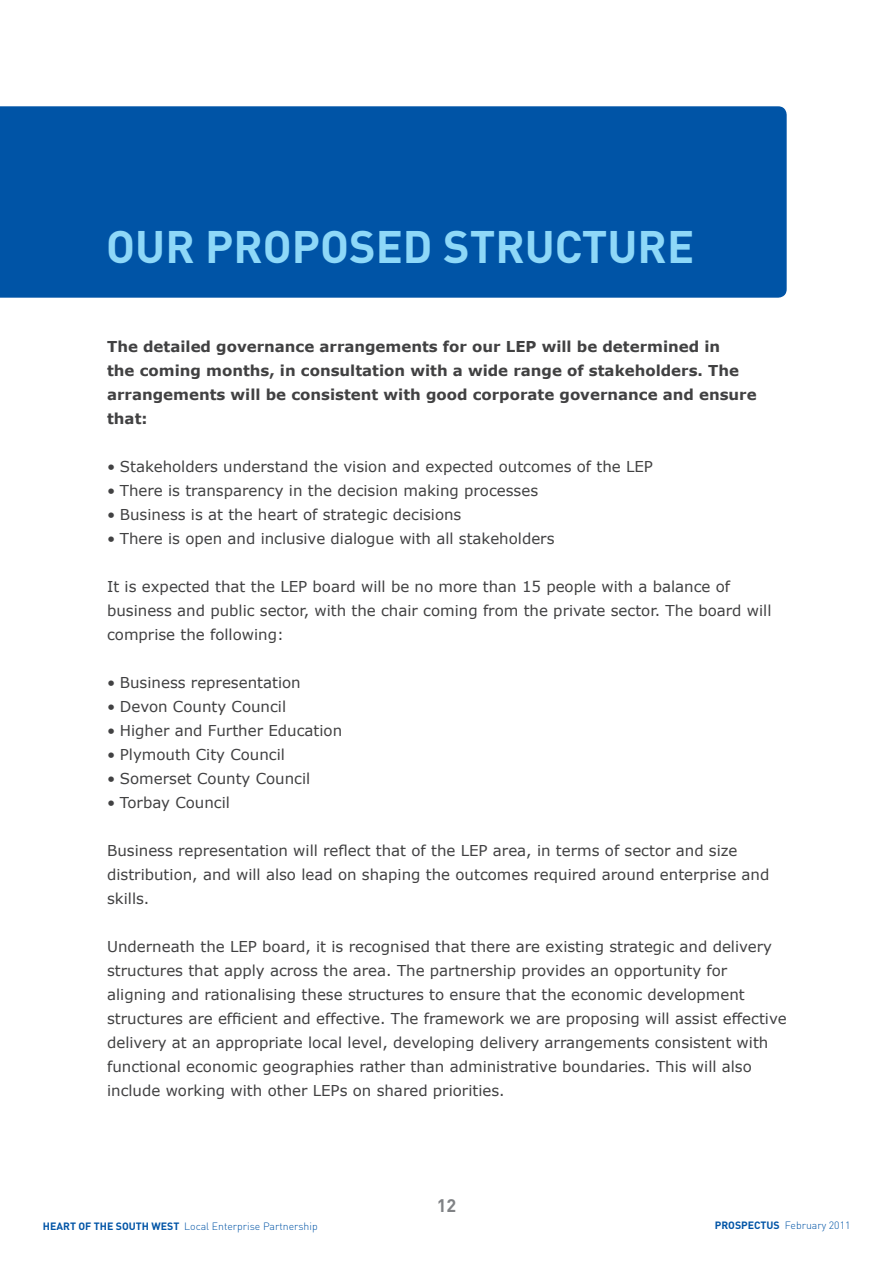
<style>
.page{position:relative;width:893px;height:1263px;background:#fff}
.page>*{position:absolute;margin:0;border:0;box-sizing:border-box;transform-origin:0 0}
.t1{font:700 45px "DIN";color:#8ed8f8}
.t2{font:700 18px "DIN";color:#808285}
.t3{font:15px/24px "Verdana";color:#414142}
.t4{font:700 15px/24px "Verdana";color:#414142}
.t5{font:300 10.5px "DIN";color:#0054a6}
.s1{font-weight:700}
</style>
<div class="page">
<div style="left:0;top:106px;width:787px;height:192px;background:#0054a6"></div>
<h1 class="t1" style="left:106px;top:217px;width:589px">OUR PROPOSED STRUCTURE</h1>
<p class="t4" style="left:107px;top:334px;width:651px">The detailed governance arrangements for our LEP will be determined in<br>the coming months, in consultation with a wide range of stakeholders. The arrangements will be consistent with good corporate governance and ensure that:</p>
<p class="t3" style="left:107px;top:454px;width:547px">• Stakeholders understand the vision and expected outcomes of the LEP</p>
<p class="t3" style="left:107px;top:478px;width:433px">• There is transparency in the decision making processes</p>
<p class="t3" style="left:107px;top:502px;width:356px">• Business is at the heart of strategic decisions</p>
<p class="t3" style="left:107px;top:526px;width:449px">• There is open and inclusive dialogue with all stakeholders</p>
<p class="t3" style="left:107px;top:574px;width:666px">It is expected that the LEP board will be no more than 15 people with a balance of business and public sector, with the chair coming from the private sector. The board will comprise the following:</p>
<p class="t3" style="left:107px;top:670px;width:195px">• Business representation</p>
<p class="t3" style="left:107px;top:694px;width:181px">• Devon County Council</p>
<p class="t3" style="left:107px;top:718px;width:237px">• Higher and Further Education</p>
<p class="t3" style="left:107px;top:742px;width:179px">• Plymouth City Council</p>
<p class="t3" style="left:107px;top:766px;width:205px">• Somerset County Council</p>
<p class="t3" style="left:107px;top:790px;width:124px">• Torbay Council</p>
<p class="t3" style="left:107px;top:838px;width:664px">Business representation will reflect that of the LEP area, in terms of sector and size distribution, and will also lead on shaping the outcomes required around enterprise and skills.</p>
<p class="t3" style="left:107px;top:934px;width:681px">Underneath the LEP board, it is recognised that there are existing strategic and delivery structures that apply across the area. The partnership provides an opportunity for aligning and rationalising these structures to ensure that the economic development structures are efficient and effective. The framework we are proposing will assist effective delivery at an appropriate local level, developing delivery arrangements consistent with functional economic geographies rather than administrative boundaries. This will also include working with other LEPs on shared priorities.</p>
<p class="t2" style="left:437px;top:1193px;width:21px">12</p>
<p class="t5" style="left:43px;top:1219px;width:276px"><span class="s1">HEART OF TH E SOUTH WEST</span> Local Enterprise Partnership</p>
<p class="t5" style="left:715px;top:1219px;width:137px"><span class="s1">PROSPECTUS</span> February 2011</p>
</div>
